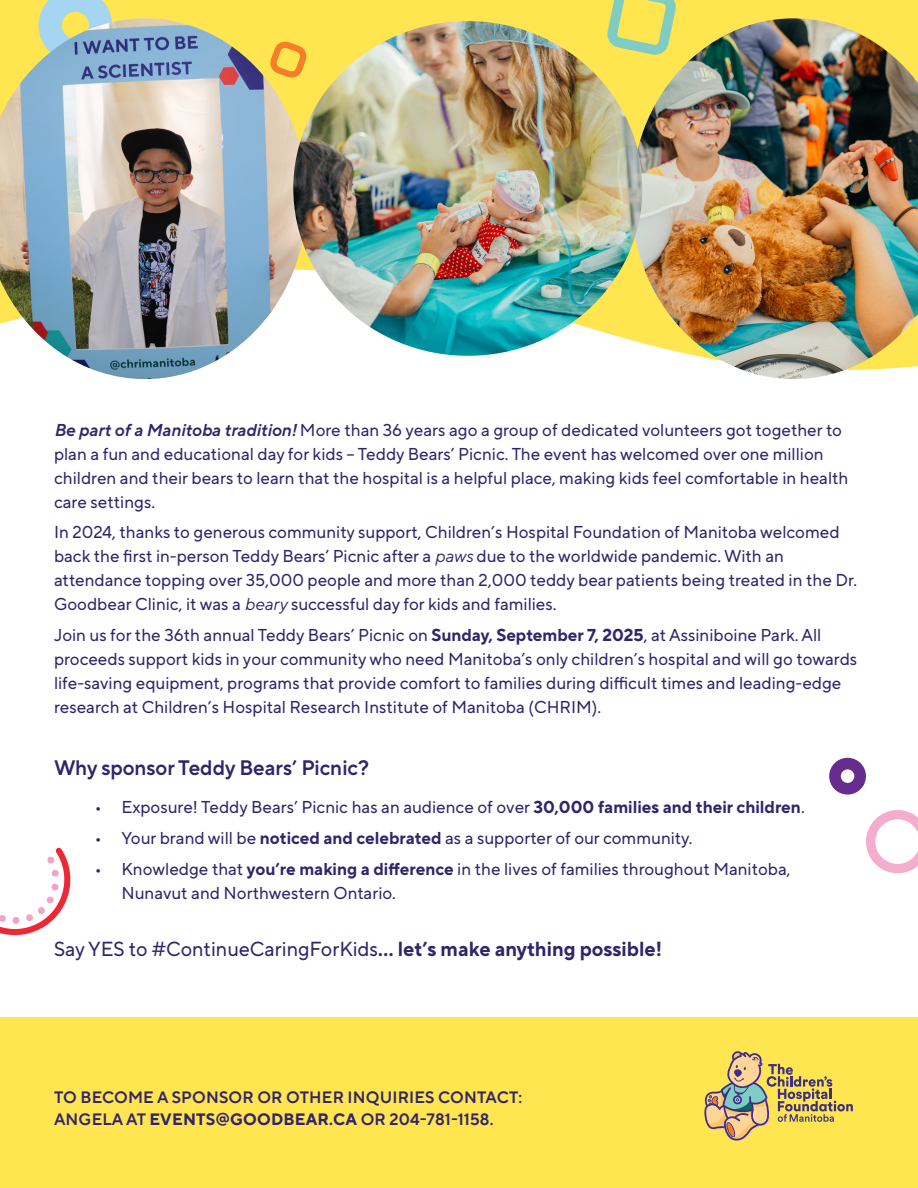
<style>
.page{position:relative;width:918px;height:1188px;background:#fff}
.page>*{position:absolute;margin:0;border:0;box-sizing:border-box;transform-origin:0 0}
.t1{font:600 21px "TT Norms Pro";color:#31246b}
.t2{font:20.4px "TT Norms Pro";color:#31246b}
.body_text{font:17.25px/24px "TT Norms Pro";color:#31246b}
.t3{font:600 16.5px/22.5px "TT Norms Pro";letter-spacing:.01em;color:#31246b}
.s1{font-weight:600;font-style:italic}
.s2{font-style:italic}
.s3{font-weight:700}
</style>
<div class="page">
<div style="left:0;top:0;width:918px;height:515px;background:#ffe54f"></div>
<div style="left:0;top:356px;width:918px;height:159px;background:#fff"></div>
<svg style="left:39px;top:0;width:73px;height:18px"></svg>
<svg style="left:866px;top:810px;width:52px;height:63px"></svg>
<svg style="left:829px;top:758px;width:37px;height:37px"></svg>
<svg style="left:609px;top:0;width:67px;height:21px"></svg>
<div style="left:0;top:1017px;width:918px;height:171px;background:#ffe54f"></div>
<svg style="left:704px;top:1051px;width:149px;height:90px"></svg>
<img style="left:0;top:18px;width:307px;height:361px">
<img style="left:631px;top:18px;width:287px;height:361px">
<img style="left:293px;top:21px;width:349px;height:335px">
<svg style="left:0;top:847px;width:71px;height:89px"></svg>
<p class="body_text" style="left:54px;top:416px;width:796px"><span class="s1">Be part of a Manitoba tradition!</span> More than 36 years ago a group of dedicated volunteers got together to plan a fun and educational day for kids – Teddy Bears’ Picnic. The event has welcomed over one million children and their bears to learn that the hospital is a helpful place, making kids feel comfortable in health care settings.</p>
<p class="body_text" style="left:54px;top:519px;width:805px">In 2024, thanks to generous community support, Children’s Hospital Foundation of Manitoba welcomed back the first in-person Teddy Bears’ Picnic after a <span class="s2">paws</span> due to the worldwide pandemic. With an attendance topping over 35,000 people and more than 2,000 teddy bear patients being treated in the Dr.<br>Goodbear Clinic, it was a <span class="s2">beary</span> successful day for kids and families.</p>
<p class="body_text" style="left:54px;top:622px;width:805px">Join us for the 36th annual Teddy Bears’ Picnic on <span class="s3">Sunday, September 7, 2025</span>, at Assiniboine Park. All proceeds support kids in your community who need Manitoba’s only children’s hospital and will go towards life-saving equipment, programs that provide comfort to families during difficult times and leading-edge research at Children’s Hospital Research Institute of Manitoba (CHRIM).</p>
<p class="t1" style="left:54px;top:752px;width:317px">Why sponsor Teddy Bears’ Picnic?</p>
<p class="body_text" style="left:94px;top:794px;width:712px">• Exposure! Teddy Bears’ Picnic has an audience of over <span class="s3">30,000 families and their children</span>.</p>
<p class="body_text" style="left:94px;top:825px;width:600px">• Your brand will be <span class="s3">noticed and celebrated</span> as a supporter of our community.</p>
<p class="body_text" style="left:122px;top:855px;width:671px;text-indent:-27px">• Knowledge that <span class="s3">you’re making a difference</span> in the lives of families throughout Manitoba,<br>Nunavut and Northwestern Ontario.</p>
<p class="t2" style="left:54px;top:934px;width:610px">Say YES to #ContinueCaringForKids<span class="s3">... let’s make anything possible!</span></p>
<p class="t3" style="left:54px;top:1084px;width:470px">TO BECOME A SPONSOR OR OTHER INQUIRIES CONTACT:<br>ANGELA AT <span class="s3">EVENTS@GOODBEAR.CA</span> OR 204-781-1158.</p>
</div>
